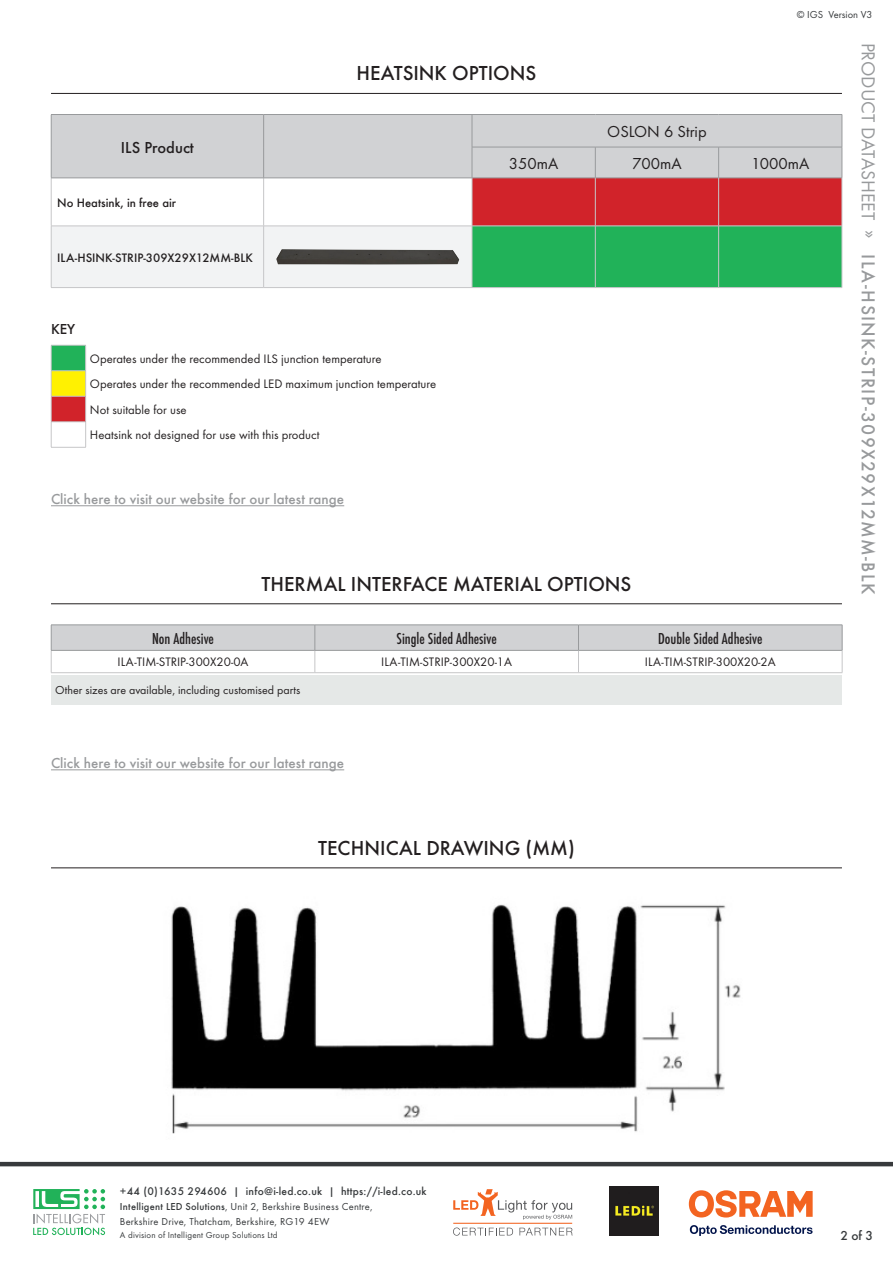
<style>
.page{position:relative;width:893px;height:1263px;background:#fff}
.page>*{position:absolute;margin:0;border:0;box-sizing:border-box;transform-origin:0 0}
.SubHeading{font:500 21px "Futura T";color:#231f20}
.t1{font:500 19.5px "Futura T";letter-spacing:.07em;color:#989a9c}
.t2{font:500 condensed 16.5px "Futura T";color:#231f20}
.t3{font:16.5px "Futura T";color:#231f20}
.t4{font:500 16.5px "Futura T";color:#231f20}
.Bodytext{font:500 15px "Futura T";color:#989a9c}
.Bodytext-2{font:500 15px "Futura T";color:#231f20}
.t5{font:500 13.5px "Futura T";color:#373a3c}
.t6{font:12.75px "Futura T";color:#231f20}
.Table_Text{font:500 12.75px "Futura T";color:#231f20}
.footnotes{font:12px "Futura T";color:#231f20}
.t7{font:500 11.55px "Futura T";letter-spacing:.02em;color:#373a3c}
.t8{font:10.5px/15px "Futura T";letter-spacing:.02em;color:#373a3c}
.t9{font:10.5px "Futura T";color:#373a3c}
.t10{font:9px "Futura T";letter-spacing:.02em;color:#373a3c}
.s1{font-weight:400}
.s2{font-weight:500}
</style>
<div class="page">
<svg style="left:453px;top:1189px;width:119px;height:31px"></svg>
<svg style="left:453px;top:1227px;width:60px;height:8px"></svg>
<svg style="left:519px;top:1228px;width:54px;height:7px"></svg>
<hr style="left:453px;top:1223px;width:119px;height:1px;background:#f36421">
<svg style="left:690px;top:1225px;width:122px;height:11px"></svg>
<svg style="left:689px;top:1190px;width:124px;height:27px"></svg>
<img style="left:609px;top:1186px;width:50px;height:50px">
<hr style="left:0;top:1162px;width:893px;height:4px;background:#373a3c">
<svg style="left:33px;top:1189px;width:72px;height:46px"></svg>
<hr style="left:51px;top:93px;width:791px;height:1px;background:#231f20">
<hr style="left:51px;top:505px;width:293px;height:1px;background:#989a9c">
<hr style="left:51px;top:603px;width:791px;height:1px;background:#231f20">
<div style="left:51px;top:676px;width:791px;height:29px;background:#e5e8e7"></div>
<hr style="left:51px;top:769px;width:293px;height:1px;background:#989a9c">
<hr style="left:51px;top:867px;width:791px;height:1px;background:#231f20">
<div style="left:52px;top:115px;width:790px;height:63px;background:#d1d2d4"></div>
<svg style="left:52px;top:179px;width:790px;height:108px"></svg>
<hr style="left:595px;top:147px;width:1px;height:31px;background:#989a9c">
<hr style="left:718px;top:147px;width:1px;height:31px;background:#989a9c">
<hr style="left:842px;top:147px;width:1px;height:31px;background:#989a9c">
<hr style="left:263px;top:178px;width:1px;height:48px;background:#c6c6c8">
<hr style="left:51px;top:226px;width:213px;height:1px;background:#c6c6c8">
<hr style="left:264px;top:226px;width:208px;height:1px;background:#c6c6c8">
<hr style="left:263px;top:226px;width:1px;height:61px;background:#c6c6c8">
<hr style="left:51px;top:287px;width:213px;height:1px;background:#c6c6c8">
<hr style="left:264px;top:287px;width:208px;height:1px;background:#c6c6c8">
<hr style="left:595px;top:287px;width:124px;height:1px;background:#c6c6c8">
<hr style="left:472px;top:287px;width:123px;height:1px;background:#c6c6c8">
<hr style="left:472px;top:178px;width:123px;height:1px;background:#989a9c">
<hr style="left:595px;top:178px;width:124px;height:1px;background:#989a9c">
<hr style="left:719px;top:178px;width:123px;height:1px;background:#989a9c">
<hr style="left:51px;top:178px;width:1px;height:48px;background:#c6c6c8">
<hr style="left:51px;top:226px;width:1px;height:61px;background:#c6c6c8">
<hr style="left:842px;top:178px;width:1px;height:48px;background:#c6c6c8">
<hr style="left:472px;top:226px;width:1px;height:61px;background:#c6c6c8">
<hr style="left:595px;top:226px;width:1px;height:61px;background:#c6c6c8">
<hr style="left:719px;top:226px;width:123px;height:1px;background:#c6c6c8">
<hr style="left:718px;top:226px;width:1px;height:61px;background:#c6c6c8">
<hr style="left:842px;top:226px;width:1px;height:61px;background:#c6c6c8">
<hr style="left:719px;top:287px;width:123px;height:1px;background:#c6c6c8">
<hr style="left:472px;top:178px;width:1px;height:48px;background:#c6c6c8">
<hr style="left:595px;top:178px;width:1px;height:48px;background:#c6c6c8">
<hr style="left:718px;top:178px;width:1px;height:48px;background:#c6c6c8">
<hr style="left:472px;top:226px;width:123px;height:1px;background:#c6c6c8">
<hr style="left:595px;top:226px;width:124px;height:1px;background:#c6c6c8">
<hr style="left:51px;top:114px;width:213px;height:1px;background:#989a9c">
<hr style="left:51px;top:115px;width:1px;height:32px;background:#989a9c">
<hr style="left:51px;top:147px;width:1px;height:31px;background:#989a9c">
<hr style="left:51px;top:178px;width:213px;height:1px;background:#989a9c">
<hr style="left:264px;top:114px;width:208px;height:1px;background:#989a9c">
<hr style="left:263px;top:115px;width:1px;height:32px;background:#989a9c">
<hr style="left:263px;top:147px;width:1px;height:31px;background:#989a9c">
<hr style="left:472px;top:147px;width:1px;height:31px;background:#989a9c">
<hr style="left:264px;top:178px;width:208px;height:1px;background:#989a9c">
<hr style="left:472px;top:114px;width:123px;height:1px;background:#989a9c">
<hr style="left:472px;top:115px;width:1px;height:32px;background:#989a9c">
<hr style="left:595px;top:114px;width:124px;height:1px;background:#989a9c">
<hr style="left:719px;top:114px;width:123px;height:1px;background:#989a9c">
<hr style="left:842px;top:115px;width:1px;height:32px;background:#989a9c">
<hr style="left:472px;top:147px;width:123px;height:1px;background:#989a9c">
<hr style="left:595px;top:147px;width:124px;height:1px;background:#989a9c">
<hr style="left:719px;top:147px;width:123px;height:1px;background:#989a9c">
<img style="left:276px;top:249px;width:183px;height:15px">
<hr style="left:51px;top:447px;width:35px;height:1px;background:#c6c6c8">
<svg style="left:51px;top:345px;width:35px;height:102px"></svg>
<hr style="left:51px;top:421px;width:35px;height:1px;background:#c6c6c8">
<svg style="left:51px;top:625px;width:792px;height:47px"></svg>
<hr style="left:51px;top:672px;width:264px;height:1px;background:#c6c6c8">
<hr style="left:315px;top:672px;width:263px;height:1px;background:#c6c6c8">
<hr style="left:578px;top:672px;width:264px;height:1px;background:#c6c6c8">
<img style="left:171px;top:904px;width:570px;height:230px">
<p class="t9" style="left:797px;top:8px;width:77px">© IGS Version V3</p>
<p class="t4" style="left:121px;top:137px;width:75px">ILS Product</p>
<p class="Table_Text" style="left:57px;top:195px;width:120px">No Heatsink, in free air</p>
<p class="Table_Text" style="left:57px;top:250px;width:197px">ILA-HSINK-STRIP-309X29X12MM-BLK</p>
<p class="Bodytext-2" style="left:51px;top:321px;width:26px">KEY</p>
<p class="SubHeading" style="left:357px;top:61px;width:181px">HEATSINK OPTIONS</p>
<p class="t3" style="left:607px;top:122px;width:101px">OSLON 6 Strip</p>
<p class="t3" style="left:509px;top:154px;width:51px">350mA</p>
<p class="t3" style="left:632px;top:154px;width:51px">700mA</p>
<p class="t3" style="left:751px;top:154px;width:59px">1000mA</p>
<p class="t6" style="left:90px;top:351px;width:293px">Operates under the recommended ILS junction temperature</p>
<p class="t6" style="left:90px;top:377px;width:348px">Operates under the recommended LED maximum junction temperature</p>
<p class="t6" style="left:90px;top:402px;width:98px">Not suitable for use</p>
<p class="t6" style="left:90px;top:428px;width:231px">Heatsink not designed for use with this product</p>
<p class="Bodytext" style="left:51px;top:490px;width:295px">Click here to visit our website for our latest range</p>
<p class="SubHeading" style="left:262px;top:571px;width:371px">THERMAL INTERFACE MATERIAL OPTIONS</p>
<p class="t2" style="left:152px;top:629px;width:63px">Non Adhesive</p>
<p class="t2" style="left:397px;top:629px;width:102px">Single Sided Adhesive</p>
<p class="t2" style="left:658px;top:629px;width:106px">Double Sided Adhesive</p>
<p class="t6" style="left:118px;top:655px;width:132px">ILA-TIM-STRIP-300X20-0A</p>
<p class="t6" style="left:381px;top:655px;width:132px">ILA-TIM-STRIP-300X20-1A</p>
<p class="t6" style="left:645px;top:655px;width:132px">ILA-TIM-STRIP-300X20-2A</p>
<p class="footnotes" style="left:55px;top:683px;width:247px">Other sizes are available, including customised parts</p>
<p class="Bodytext" style="left:51px;top:754px;width:295px">Click here to visit our website for our latest range</p>
<p class="SubHeading" style="left:318px;top:835px;width:258px">TECHNICAL DRAWING (MM)</p>
<h2 class="t1" style="left:880px;top:43px;width:553px;rotate:90deg"><span class="s1">PRODUCT DATASHEET </span><sup>»</sup> ILA-HSINK-STRIP-309X29X12MM-BLK</h2>
<p class="t7" style="left:120px;top:1184px;width:308px">+44 (0)1635 294606 | info@i-led.co.uk | https://i-led.co.uk</p>
<p class="t8" style="left:120px;top:1199px;width:254px"><span class="s2">Intelligent LED Solutions</span>, Unit 2, Berkshire Business Centre,<br>Berkshire Drive, Thatcham, Berkshire, RG19 4EW</p>
<p class="t10" style="left:120px;top:1230px;width:159px">A division of Intelligent Group Solutions Ltd</p>
<p class="t5" style="left:840px;top:1227px;width:34px">2 of 3</p>
</div>
